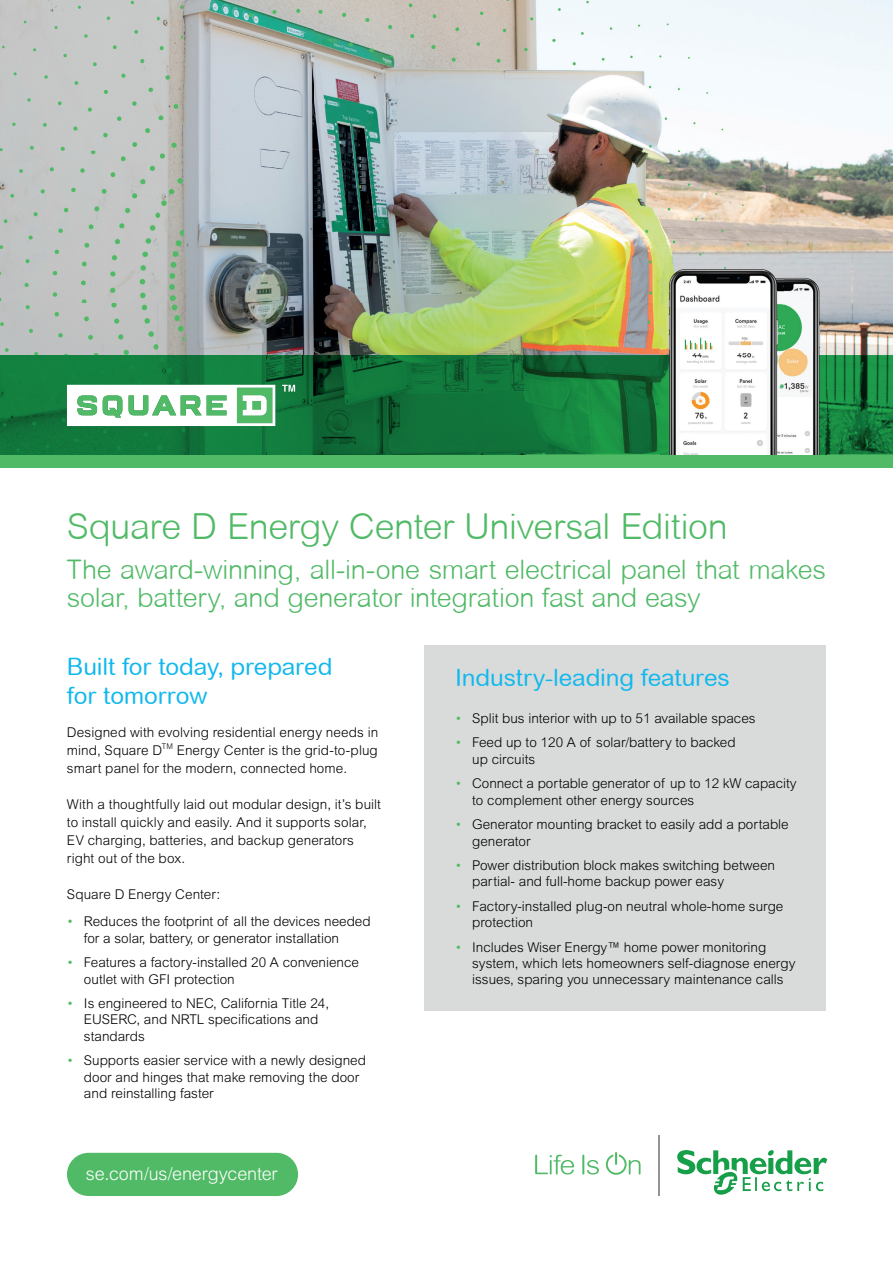
<style>
.page{position:relative;width:893px;height:1263px;background:#fff}
.page>*{position:absolute;margin:0;border:0;box-sizing:border-box;transform-origin:0 0}
.t1{font:300 36px "Arial Rounded MT";letter-spacing:-.01em;color:#51ba66}
.t2{font:300 27px/28.5px "Arial Rounded MT";letter-spacing:-.01em;color:#51ba66}
.t3{font:24px/28.8px "Arial Rounded MT";letter-spacing:-.005em;color:#12b8ed}
.t4{font:300 18px "Arial MT Std";letter-spacing:-.005em;color:#fff}
.t5{font:300 13.5px/16.2px "Arial MT Std";color:#000001}
.t6{font:300 7.8px "Arial MT Std";color:#000001}
.s1{color:#51ba66}
</style>
<div class="page">
<img style="left:0;top:0;width:788px;height:303px">
<img style="left:788px;top:0;width:105px;height:355px">
<img style="left:0;top:303px;width:661px;height:52px">
<div style="left:67px;top:1153px;width:231px;height:43px;background:#51ba66;border-radius:22px"></div>
<svg style="left:535px;top:1155px;width:39px;height:19px"></svg>
<svg style="left:582px;top:1155px;width:17px;height:19px"></svg>
<svg style="left:606px;top:1152px;width:34px;height:23px"></svg>
<hr style="left:658px;top:1135px;width:1px;height:60px;background:#929595">
<svg style="left:677px;top:1150px;width:150px;height:45px"></svg>
<div style="left:424px;top:645px;width:402px;height:366px;background:#d9dbdb"></div>
<div style="left:0;top:454px;width:893px;height:14px;background:#51ba66"></div>
<img style="left:0;top:355px;width:661px;height:99px">
<img style="left:826px;top:355px;width:67px;height:99px">
<img style="left:683px;top:454px;width:105px;height:1px">
<svg style="left:67px;top:385px;width:208px;height:41px"></svg>
<svg style="left:282px;top:385px;width:13px;height:7px"></svg>
<img style="left:661px;top:261px;width:165px;height:193px">
<h1 class="t1" style="left:67px;top:506px;width:662px">Square D Energy Center Universal Edition</h1>
<h2 class="t2" style="left:67px;top:555px;width:761px">The award-winning, all-in-one smart electrical panel that makes solar, battery, and generator integration fast and easy</h2>
<h3 class="t3" style="left:67px;top:652px;width:267px">Built for today, prepared for tomorrow</h3>
<p class="t5" style="left:67px;top:724px;width:313px;line-height:18px">Designed with evolving residential energy needs in mind, Square D</p>
<p class="t6" style="left:162px;top:742px;width:13px">TM</p>
<p class="t5" style="left:67px;top:742px;width:312px;line-height:18px;text-indent:110px">Energy Center is the grid-to-plug smart panel for the modern, connected home.</p>
<p class="t5" style="left:67px;top:796px;width:316px;line-height:18px">With a thoughtfully laid out modular design, it’s built to install quickly and easily. And it supports solar, EV charging, batteries, and backup generators right out of the box.</p>
<p class="t5" style="left:67px;top:886px;width:155px">Square D Energy Center:</p>
<p class="t5" style="left:84px;top:913px;width:288px;text-indent:-17px"><span class="s1">•</span> Reduces the footprint of all the devices needed for a solar, battery, or generator installation</p>
<p class="t5" style="left:84px;top:954px;width:277px;text-indent:-17px"><span class="s1">•</span> Features a factory-installed 20 A convenience outlet with GFI protection</p>
<p class="t5" style="left:84px;top:995px;width:247px;text-indent:-17px"><span class="s1">•</span> Is engineered to NEC, California Title 24,<br>EUSERC, and NRTL specifications and standards</p>
<p class="t5" style="left:84px;top:1052px;width:284px;text-indent:-17px"><span class="s1">•</span> Supports easier service with a newly designed door and hinges that make removing the door and reinstalling faster</p>
<h3 class="t4" style="left:86px;top:1163px;width:193px">se.com/us/energycenter</h3>
<h3 class="t3" style="left:455px;top:663px;width:276px">Industry-leading features</h3>
<p class="t5" style="left:455px;top:710px;width:302px"><span class="s1">•</span> Split bus interior with up to 51 available spaces</p>
<p class="t5" style="left:472px;top:735px;width:265px;text-indent:-17px"><span class="s1">•</span> Feed up to 120 A of solar/battery to backed up circuits</p>
<p class="t5" style="left:472px;top:775px;width:326px;text-indent:-17px"><span class="s1">•</span> Connect a portable generator of up to 12 kW capacity to complement other energy sources</p>
<p class="t5" style="left:472px;top:816px;width:318px;text-indent:-17px"><span class="s1">•</span> Generator mounting bracket to easily add a portable generator</p>
<p class="t5" style="left:472px;top:857px;width:304px;text-indent:-17px"><span class="s1">•</span> Power distribution block makes switching between partial- and full-home backup power easy</p>
<p class="t5" style="left:472px;top:898px;width:313px;text-indent:-17px"><span class="s1">•</span> Factory-installed plug-on neutral whole-home surge protection</p>
<p class="t5" style="left:472px;top:939px;width:325px;text-indent:-17px"><span class="s1">•</span> Includes Wiser Energy™ home power monitoring system, which lets homeowners self-diagnose energy issues, sparing you unnecessary maintenance calls</p>
</div>
